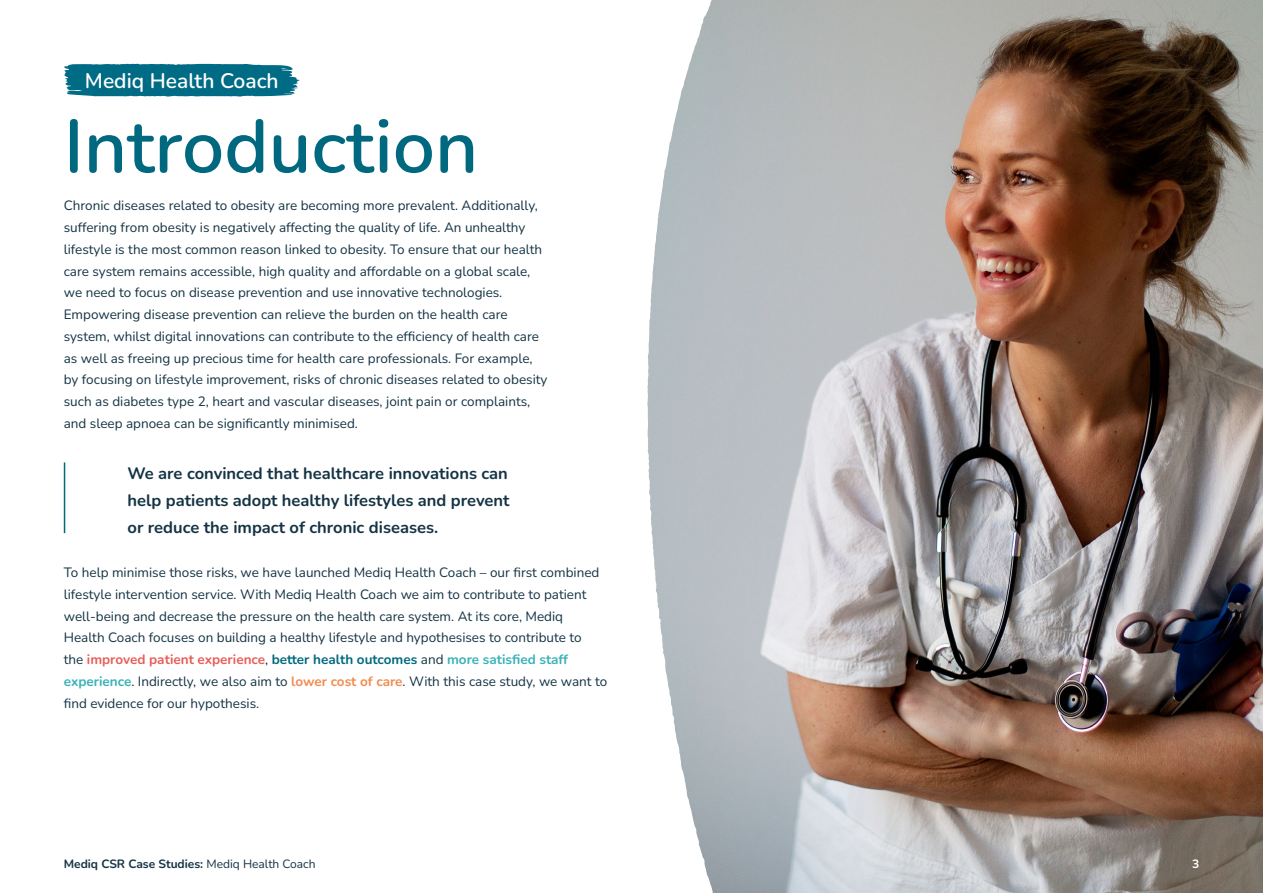
<style>
.page{position:relative;width:1263px;height:893px;background:#fff}
.page>*{position:absolute;margin:0;border:0;box-sizing:border-box;transform-origin:0 0}
.t1{font:600 75px "Nunito";color:#00697f}
.t2{font:600 21px "Nunito";color:#fff}
.t3{font:700 16.5px/27px "Nunito";color:#143344;text-align:justify}
.t4{font:13.5px/21.8px "Nunito";color:#143344}
.t5{font:700 12px "Nunito";color:#143344}
.t6{font:700 12px "Nunito";color:#fff}
.s1{font-weight:700;color:#e85e57}
.s2{font-weight:700;color:#00697f}
.s3{font-weight:700;color:#39b2b9}
.s4{font-weight:700;color:#f28b52}
.s5{font-weight:400}
</style>
<div class="page">
<svg style="left:64px;top:63px;width:236px;height:34px;background:#1b7b92"></svg>
<img style="left:660px;top:0;width:603px;height:893px">
<img style="left:647px;top:0;width:65px;height:629px">
<hr style="left:64px;top:462px;width:1px;height:71px;background:#00697f">
<h2 class="t2" style="left:85px;top:66px;width:195px">Mediq Health Coach</h2>
<h1 class="t1" style="left:64px;top:94px;width:416px">Introduction</h1>
<p class="t4" style="left:64px;top:194px;width:485px">Chronic diseases related to obesity are becoming more prevalent. Additionally, suffering from obesity is negatively affecting the quality of life. An unhealthy lifestyle is the most common reason linked to obesity. To ensure that our health care system remains accessible, high quality and affordable on a global scale, we need to focus on disease prevention and use innovative technologies.<br>Empowering disease prevention can relieve the burden on the health care system, whilst digital innovations can contribute to the efficiency of health care as well as freeing up precious time for health care professionals. For example, by focusing on lifestyle improvement, risks of chronic diseases related to obesity such as diabetes type 2, heart and vascular diseases, joint pain or complaints, and sleep apnoea can be significantly minimised.</p>
<p class="t3" style="left:128px;top:459px;width:383px">We are convinced that healthcare innovations can help patients adopt healthy lifestyles and prevent or reduce the impact of chronic diseases.</p>
<p class="t4" style="left:64px;top:561px;width:545px">To help minimise those risks, we have launched Mediq Health Coach – our first combined lifestyle intervention service. With Mediq Health Coach we aim to contribute to patient well-being and decrease the pressure on the health care system. At its core, Mediq Health Coach focuses on building a healthy lifestyle and hypothesises to contribute to<br>the <span class="s1">improved patient experience</span>, <span class="s2">better health outcomes</span> and <span class="s3">more satisfied staff experience</span>. Indirectly, we also aim to <span class="s4">lower cost of care</span>. With this case study, we want to find evidence for our hypothesis.</p>
<p class="t5" style="left:64px;top:856px;width:253px">Mediq CSR Case Studies: <span class="s5">Mediq Health Coach</span></p>
<p class="t6" style="left:1192px;top:856px;width:9px">3</p>
</div>
